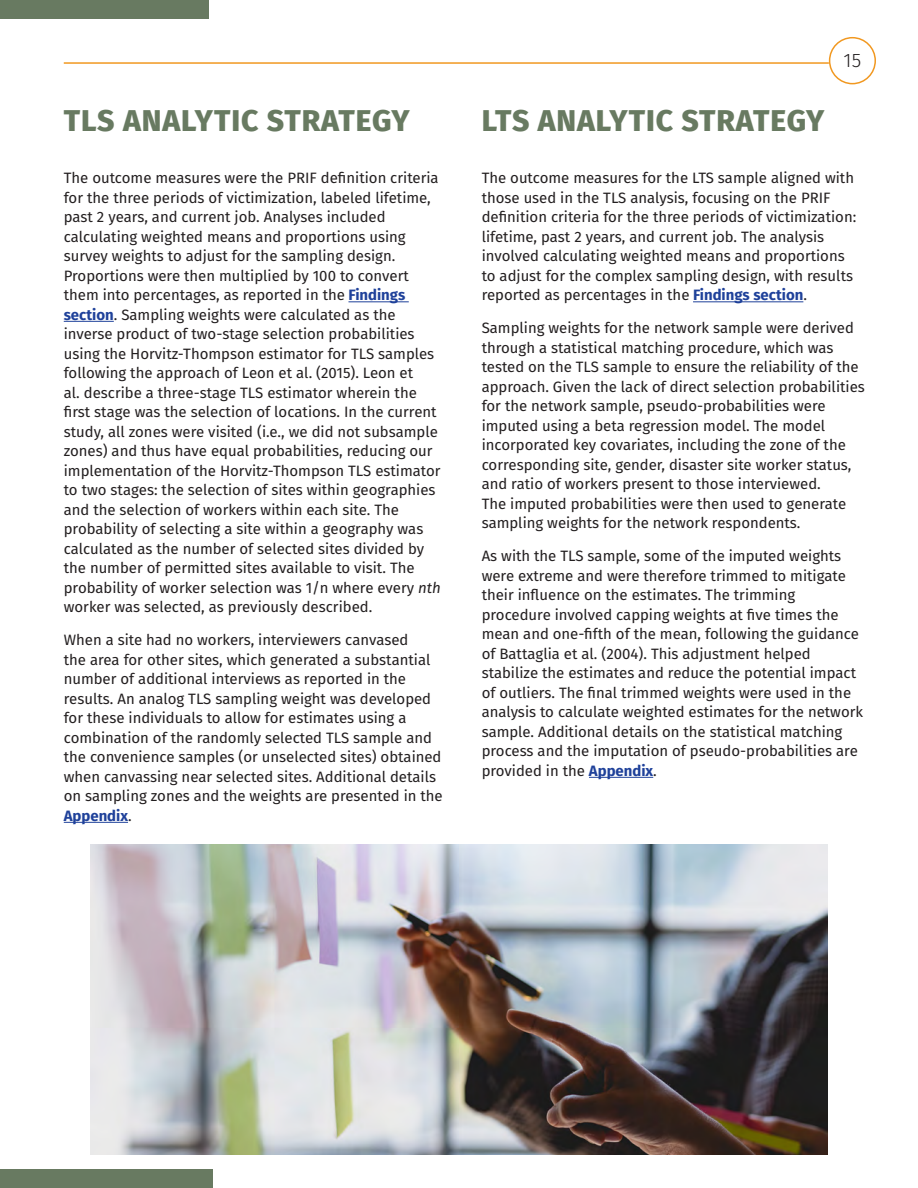
<style>
.page{position:relative;width:918px;height:1188px;background:#fff}
.page>*{position:absolute;margin:0;border:0;box-sizing:border-box;transform-origin:0 0}
.t1{font:800 30px "Fira Sans";letter-spacing:.03em;color:#687a61}
.t2{font:300 19.5px "Fira Sans";color:#231f20}
.t3{font:15px/19.5px "Fira Sans";color:#231f20}
.s1{font-weight:700;color:#1f419a}
.s2{font-style:italic}
</style>
<div class="page">
<hr style="left:348px;top:301px;width:61px;height:1px;background:#1f419a">
<hr style="left:64px;top:321px;width:50px;height:1px;background:#1f419a">
<hr style="left:64px;top:822px;width:64px;height:1px;background:#1f419a">
<hr style="left:693px;top:301px;width:110px;height:1px;background:#1f419a">
<hr style="left:589px;top:777px;width:64px;height:1px;background:#1f419a">
<img style="left:90px;top:845px;width:738px;height:310px">
<div style="left:0;top:0;width:208px;height:19px;background:#687a61"></div>
<div style="left:0;top:1169px;width:213px;height:19px;background:#687a61"></div>
<div style="left:829px;top:37px;width:47px;height:47px;border:2px solid #f19820;border-radius:50%"></div>
<hr style="left:64px;top:62px;width:765px;height:2px;background:#f19820">
<h3 class="t1" style="left:64px;top:94px;width:347px">TLS ANALYTIC STRATEGY</h3>
<p class="t3" style="left:64px;top:168px;width:379px">The outcome measures were the PRIF definition criteria for the three periods of victimization, labeled lifetime, past 2 years, and current job. Analyses included calculating weighted means and proportions using survey weights to adjust for the sampling design.<br>Proportions were then multiplied by 100 to convert them into percentages, as reported in the <span class="s1">Findings section</span>. Sampling weights were calculated as the inverse product of two-stage selection probabilities using the Horvitz-Thompson estimator for TLS samples following the approach of Leon et al. (2015). Leon et<br>al. describe a three-stage TLS estimator wherein the first stage was the selection of locations. In the current study, all zones were visited (i.e., we did not subsample zones) and thus have equal probabilities, reducing our implementation of the Horvitz-Thompson TLS estimator to two stages: the selection of sites within geographies and the selection of workers within each site. The probability of selecting a site within a geography was calculated as the number of selected sites divided by the number of permitted sites available to visit. The probability of worker selection was 1/n where every <span class="s2">nth </span>worker was selected, as previously described.</p>
<p class="t3" style="left:64px;top:630px;width:380px">When a site had no workers, interviewers canvased<br>the area for other sites, which generated a substantial number of additional interviews as reported in the results. An analog TLS sampling weight was developed for these individuals to allow for estimates using a combination of the randomly selected TLS sample and the convenience samples (or unselected sites) obtained when canvassing near selected sites. Additional details on sampling zones and the weights are presented in the <span class="s1">Appendix</span>.</p>
<h3 class="t1" style="left:482px;top:94px;width:344px">LTS ANALYTIC STRATEGY</h3>
<h2 class="t2" style="left:844px;top:47px;width:19px">15</h2>
<p class="t3" style="left:482px;top:168px;width:376px">The outcome measures for the LTS sample aligned with those used in the TLS analysis, focusing on the PRIF definition criteria for the three periods of victimization: lifetime, past 2 years, and current job. The analysis involved calculating weighted means and proportions to adjust for the complex sampling design, with results reported as percentages in the <span class="s1">Findings section</span>.</p>
<p class="t3" style="left:482px;top:318px;width:385px">Sampling weights for the network sample were derived through a statistical matching procedure, which was tested on the TLS sample to ensure the reliability of the approach. Given the lack of direct selection probabilities for the network sample, pseudo-probabilities were imputed using a beta regression model. The model incorporated key covariates, including the zone of the corresponding site, gender, disaster site worker status, and ratio of workers present to those interviewed.<br>The imputed probabilities were then used to generate sampling weights for the network respondents.</p>
<p class="t3" style="left:482px;top:546px;width:383px">As with the TLS sample, some of the imputed weights were extreme and were therefore trimmed to mitigate their influence on the estimates. The trimming procedure involved capping weights at five times the mean and one-fifth of the mean, following the guidance of Battaglia et al. (2004). This adjustment helped stabilize the estimates and reduce the potential impact of outliers. The final trimmed weights were used in the analysis to calculate weighted estimates for the network sample. Additional details on the statistical matching process and the imputation of pseudo-probabilities are provided in the <span class="s1">Appendix</span>.</p>
</div>
